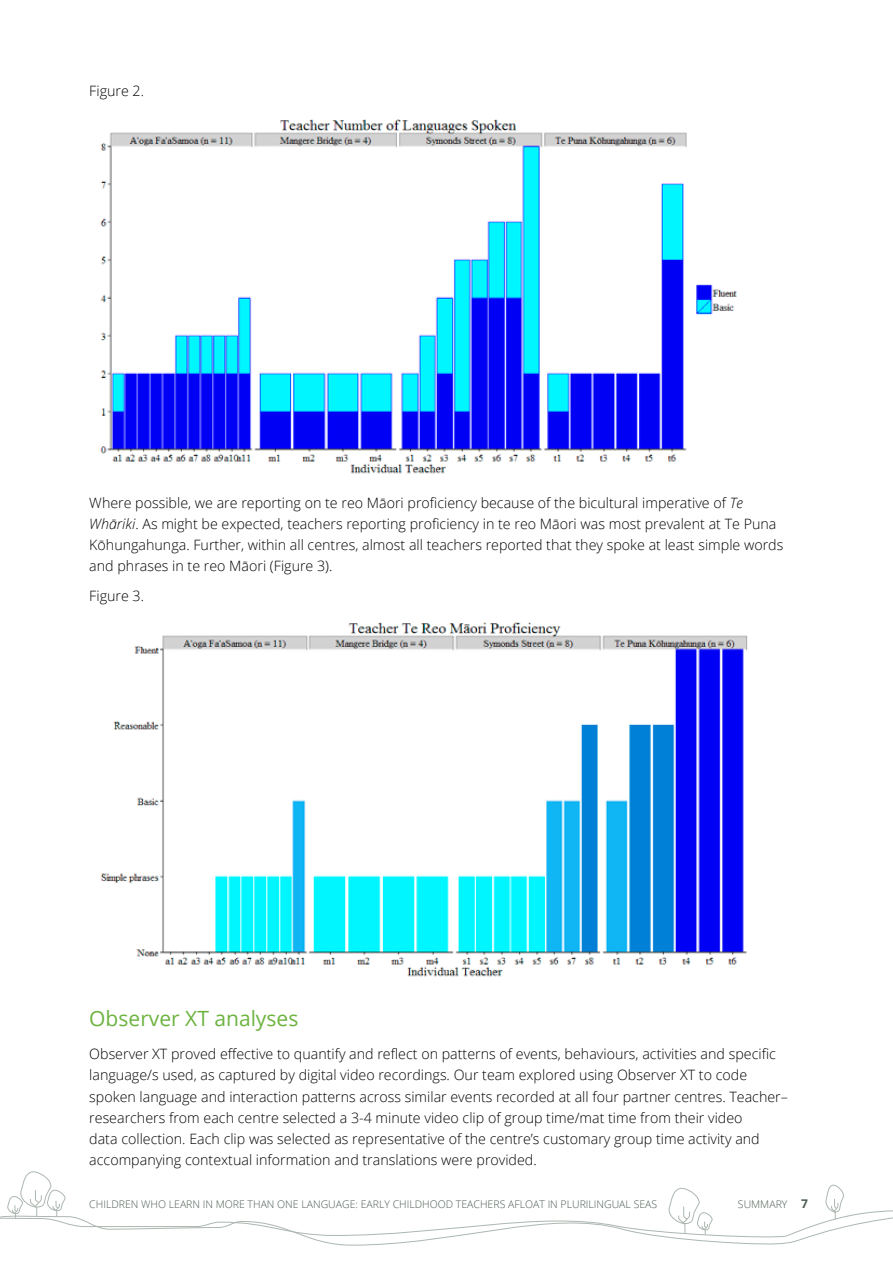
<style>
.page{position:relative;width:893px;height:1263px;background:#fff}
.page>*{position:absolute;margin:0;border:0;box-sizing:border-box;transform-origin:0 0}
.t1{font:21px "Open Sans";color:#6cb33f}
.t2{font:300 14.25px/21px "Open Sans";color:#000}
.t3{font:300 10.5px "Open Sans";color:#4c5b52}
.s1{font-style:italic}
.s2{font-weight:700;font-size:12px}
</style>
<div class="page">
<svg style="left:0;top:1171px;width:893px;height:75px"></svg>
<img style="left:100px;top:119px;width:638px;height:355px">
<img style="left:100px;top:622px;width:648px;height:355px">
<p class="t2" style="left:89px;top:80px;width:56px">Figure 2.</p>
<p class="t2" style="left:89px;top:492px;width:696px">Where possible, we are reporting on te reo Māori proficiency because of the bicultural imperative of <span class="s1">Te Whāriki</span>. As might be expected, teachers reporting proficiency in te reo Māori was most prevalent at Te Puna Kōhungahunga. Further, within all centres, almost all teachers reported that they spoke at least simple words and phrases in te reo Māori (Figure 3).</p>
<p class="t2" style="left:89px;top:585px;width:56px">Figure 3.</p>
<h1 class="t1" style="left:89px;top:1004px;width:211px">Observer XT analyses</h1>
<p class="t2" style="left:89px;top:1043px;width:700px">Observer XT proved effective to quantify and reflect on patterns of events, behaviours, activities and specific language/s used, as captured by digital video recordings. Our team explored using Observer XT to code spoken language and interaction patterns across similar events recorded at all four partner centres. Teacher– researchers from each centre selected a 3-4 minute video clip of group time/mat time from their video<br>data collection. Each clip was selected as representative of the centre’s customary group time activity and accompanying contextual information and translations were provided.</p>
<p class="t3" style="left:89px;top:1197px;width:569px">CHILDREN WHO LEARN IN MORE THAN ONE LANGUAGE: EARLY CHILDHOOD TEACHERS AFLOAT IN PLURILINGUAL SEAS</p>
<p class="t3" style="left:738px;top:1196px;width:71px">SUMMARY <span class="s2">7</span></p>
</div>
